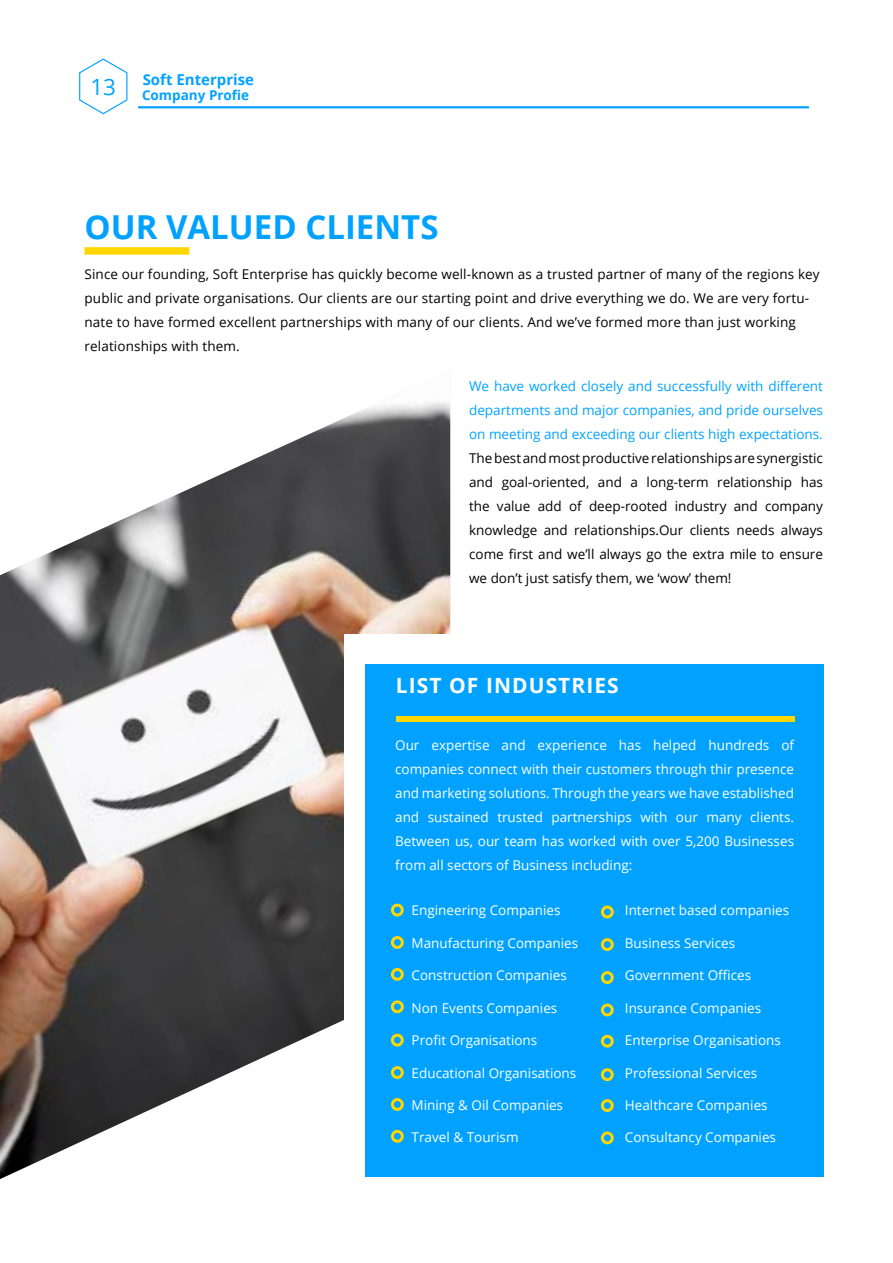
<style>
.page{position:relative;width:893px;height:1263px;background:#fff}
.page>*{position:absolute;margin:0;border:0;box-sizing:border-box;transform-origin:0 0}
.t1{font:700 33px "Open Sans";color:#01a2ff}
.t2{font:700 21px "Open Sans";letter-spacing:.05em;color:#fff}
.t3{font:700 15px "Open Sans";color:#01a2ff}
.t4{font:13.5px/24px "Open Sans";color:#fff;text-align:justify}
.t5{font:13.5px/24px "Open Sans";letter-spacing:.01em;color:#000}
.t6{font:13.5px/24px "Open Sans";color:#01a2ff;text-align:justify}
.t7{font:700 13.5px "Open Sans";color:#01a2ff}
</style>
<div class="page">
<svg style="left:79px;top:58px;width:49px;height:57px"></svg>
<hr style="left:138px;top:106px;width:671px;height:2px;background:#01a2ff">
<img style="left:0;top:402px;width:450px;height:777px">
<div style="left:84px;top:247px;width:105px;height:8px;background:#ffd600"></div>
<div style="left:344px;top:634px;width:498px;height:557px;background:#fff"></div>
<div style="left:365px;top:664px;width:458px;height:513px;background:#01a2ff"></div>
<div style="left:396px;top:717px;width:399px;height:5px;background:#ffd600"></div>
<div style="left:391px;top:904px;width:13px;height:12px;border:3px solid #ffd600;border-radius:50%"></div>
<div style="left:601px;top:905px;width:13px;height:13px;border:3px solid #ffd600;border-radius:50%"></div>
<div style="left:391px;top:936px;width:13px;height:13px;border:3px solid #ffd600;border-radius:50%"></div>
<div style="left:601px;top:938px;width:13px;height:13px;border:3px solid #ffd600;border-radius:50%"></div>
<div style="left:391px;top:968px;width:13px;height:13px;border:3px solid #ffd600;border-radius:50%"></div>
<div style="left:601px;top:971px;width:13px;height:13px;border:3px solid #ffd600;border-radius:50%"></div>
<div style="left:391px;top:1000px;width:13px;height:13px;border:3px solid #ffd600;border-radius:50%"></div>
<div style="left:601px;top:1003px;width:13px;height:13px;border:3px solid #ffd600;border-radius:50%"></div>
<div style="left:391px;top:1034px;width:13px;height:12px;border:3px solid #ffd600;border-radius:50%"></div>
<div style="left:601px;top:1035px;width:13px;height:13px;border:3px solid #ffd600;border-radius:50%"></div>
<div style="left:391px;top:1066px;width:13px;height:13px;border:3px solid #ffd600;border-radius:50%"></div>
<div style="left:601px;top:1068px;width:13px;height:13px;border:3px solid #ffd600;border-radius:50%"></div>
<div style="left:391px;top:1098px;width:13px;height:13px;border:3px solid #ffd600;border-radius:50%"></div>
<div style="left:601px;top:1099px;width:13px;height:13px;border:3px solid #ffd600;border-radius:50%"></div>
<div style="left:601px;top:1131px;width:13px;height:13px;border:3px solid #ffd600;border-radius:50%"></div>
<div style="left:391px;top:1130px;width:13px;height:13px;border:3px solid #ffd600;border-radius:50%"></div>
<p class="t3" style="left:143px;top:69px;width:113px">Soft Enterprise</p>
<p class="t7" style="left:90px;top:85px;width:160px"><sup>13</sup> Company Profie</p>
<h1 class="t1" style="left:84px;top:204px;width:356px">OUR VALUED CLIENTS</h1>
<p class="t5" style="left:85px;top:262px;width:737px">Since our founding, Soft Enterprise has quickly become well-known as a trusted partner of many of the regions key public and private organisations. Our clients are our starting point and drive everything we do. We are very fortu&shy;nate to have formed excellent partnerships with many of our clients. And we’ve formed more than just working relationships with them.</p>
<p class="t6" style="left:469px;top:374px;width:355px">We have worked closely and successfully with different departments and major companies, and pride ourselves on meeting and exceeding our clients high expectations.</p>
<p class="t5" style="left:469px;top:446px;width:355px;text-align:justify">The best and most productive relationships are synergistic and goal-oriented, and a long-term relationship has the value add of deep-rooted industry and company knowledge and relationships.Our clients needs always come first and we’ll always go the extra mile to ensure we don’t just satisfy them, we ‘wow’ them!</p>
<h2 class="t2" style="left:396px;top:670px;width:224px">LIST OF INDUSTRIES</h2>
<p class="t4" style="left:395px;top:733px;width:400px">Our expertise and experience has helped hundreds of companies connect with their customers through thir presence and marketing solutions. Through the years we have established and sustained trusted partnerships with our many clients.<br>Between us, our team has worked with over 5,200 Businesses from all sectors of Business including:</p>
<p class="t4" style="left:412px;top:898px;width:150px">Engineering Companies</p>
<p class="t4" style="left:412px;top:931px;width:168px">Manufacturing Companies</p>
<p class="t4" style="left:412px;top:963px;width:157px">Construction Companies</p>
<p class="t4" style="left:412px;top:995px;width:147px">Non Events Companies</p>
<p class="t4" style="left:412px;top:1028px;width:127px">Profit Organisations</p>
<p class="t4" style="left:412px;top:1060px;width:166px">Educational Organisations</p>
<p class="t4" style="left:412px;top:1093px;width:153px">Mining &amp; Oil Companies</p>
<p class="t4" style="left:412px;top:1125px;width:108px">Travel &amp; Tourism</p>
<p class="t4" style="left:625px;top:898px;width:166px">Internet based companies</p>
<p class="t4" style="left:625px;top:931px;width:112px">Business Services</p>
<p class="t4" style="left:625px;top:963px;width:128px">Government Offices</p>
<p class="t4" style="left:625px;top:995px;width:138px">Insurance Companies</p>
<p class="t4" style="left:625px;top:1028px;width:158px">Enterprise Organisations</p>
<p class="t4" style="left:625px;top:1060px;width:134px">Professional Services</p>
<p class="t4" style="left:625px;top:1093px;width:144px">Healthcare Companies</p>
<p class="t4" style="left:625px;top:1125px;width:153px">Consultancy Companies</p>
</div>
